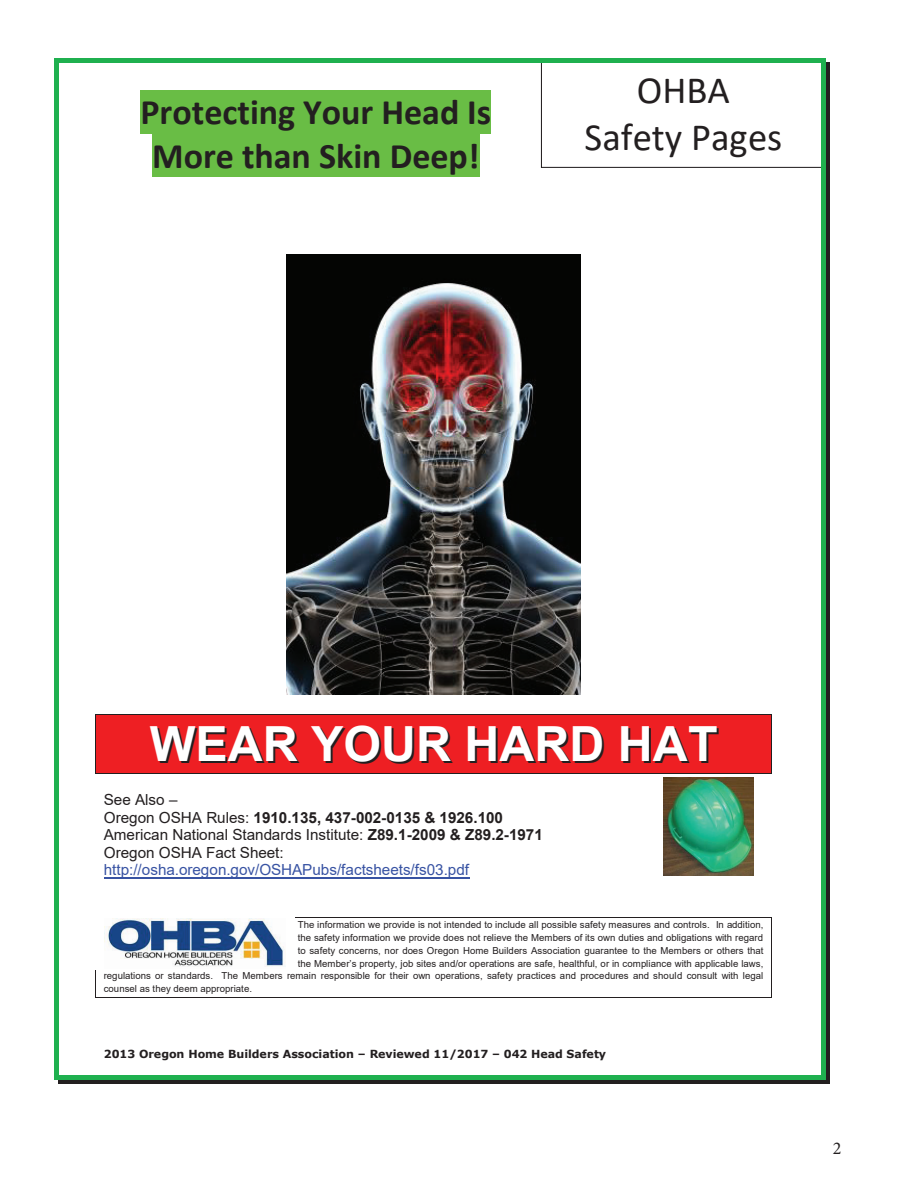
<style>
.page{position:relative;width:918px;height:1188px;background:#fff}
.page>*{position:absolute;margin:0;border:0;box-sizing:border-box;transform-origin:0 0}
.t1{font:700 48.45px "Arial";color:#fff}
.t2{font:38.7px/47.1px "Calibri";color:#231f20;text-align:center}
.t3{font:700 36px/43.8px "Calibri";color:#231f20;text-align:center}
.t4{font:18px "Minion Pro";color:#231f20}
.t5{font:15.3px/17.5px "Arial";color:#231f20}
.t6{font:15.3px "Arial";color:#3853a3}
.t7{font:700 11.1px "Verdana";color:#231f20}
.t8{font:9.6px "Arial";color:#231f20}
.s1{font-weight:700}
</style>
<div class="page">
<div style="left:140px;top:90px;width:351px;height:44px;background:#69bd45"></div>
<div style="left:152px;top:133px;width:328px;height:44px;background:#69bd45"></div>
<img style="left:287px;top:255px;width:293px;height:440px">
<div style="left:96px;top:715px;width:675px;height:58px;background:#ee1f23"></div>
<hr style="left:96px;top:714px;width:675px;height:1px;background:#231f20">
<hr style="left:96px;top:773px;width:675px;height:1px;background:#231f20">
<hr style="left:96px;top:715px;width:1px;height:58px;background:#231f20">
<hr style="left:771px;top:715px;width:1px;height:58px;background:#231f20">
<hr style="left:104px;top:877px;width:365px;height:1px;background:#3853a3">
<hr style="left:296px;top:917px;width:475px;height:1px;background:#231f20">
<hr style="left:96px;top:997px;width:675px;height:1px;background:#231f20">
<svg style="left:771px;top:917px;width:1px;height:81px"></svg>
<img style="left:104px;top:919px;width:181px;height:48px">
<div style="left:541px;top:60px;width:285px;height:108px;border:1px solid #231f20"></div>
<img style="left:664px;top:777px;width:89px;height:98px">
<svg style="left:54px;top:58px;width:4px;height:5px"></svg>
<div style="left:58px;top:58px;width:764px;height:5px;background:#1fb04f"></div>
<svg style="left:822px;top:58px;width:4px;height:5px"></svg>
<hr style="left:54px;top:63px;width:4px;height:1012px;background:#1fb04f">
<hr style="left:826px;top:63px;width:4px;height:1012px;background:#231f20">
<hr style="left:822px;top:63px;width:4px;height:1012px;background:#1fb04f">
<svg style="left:54px;top:1075px;width:4px;height:4px"></svg>
<svg style="left:58px;top:1079px;width:764px;height:4px;background:#22432b"></svg>
<hr style="left:58px;top:1075px;width:764px;height:4px;background:#1fb04f">
<svg style="left:822px;top:1075px;width:8px;height:8px"></svg>
<h3 class="t3" style="left:140px;top:90px;width:352px">Protecting Your Head Is<br>More than Skin Deep!</h3>
<h2 class="t2" style="left:585px;top:66px;width:199px">OHBA<br>Safety Pages</h2>
<h1 class="t1" style="left:150px;top:710px;width:569px">WEAR YOUR HARD HAT</h1>
<h3 class="t5" style="left:104px;top:791px;width:441px">See Also –<br>Oregon OSHA Rules: <span class="s1">1910.135, 437-002-0135 &amp; 1926.100<br></span>American National Standards Institute: <span class="s1">Z89.1-2009 &amp; Z89.2-1971<br></span>Oregon OSHA Fact Sheet:</h3>
<h3 class="t6" style="left:104px;top:859px;width:367px">http://osha.oregon.gov/OSHAPubs/factsheets/fs03.pdf</h3>
<p class="t8" style="left:298px;top:918px;width:467px">The information we provide is not intended to include all possible safety measures and controls. In addition,</p>
<p class="t8" style="left:298px;top:931px;width:467px">the safety information we provide does not relieve the Members of its own duties and obligations with regard</p>
<p class="t8" style="left:298px;top:944px;width:467px">to safety concerns, nor does Oregon Home Builders Association guarantee to the Members or others that</p>
<p class="t8" style="left:298px;top:957px;width:467px">the Member’s property, job sites and/or operations are safe, healthful, or in compliance with applicable laws,</p>
<p class="t8" style="left:104px;top:969px;width:661px">regulations or standards. The Members remain responsible for their own operations, safety practices and procedures and should consult with legal</p>
<p class="t8" style="left:104px;top:982px;width:150px">counsel as they deem appropriate.</p>
<p class="t7" style="left:104px;top:1046px;width:504px">2013 Oregon Home Builders Association – Reviewed 11/2017 – 042 Head Safety</p>
<h3 class="t4" style="left:833px;top:1136px;width:10px">2</h3>
</div>
